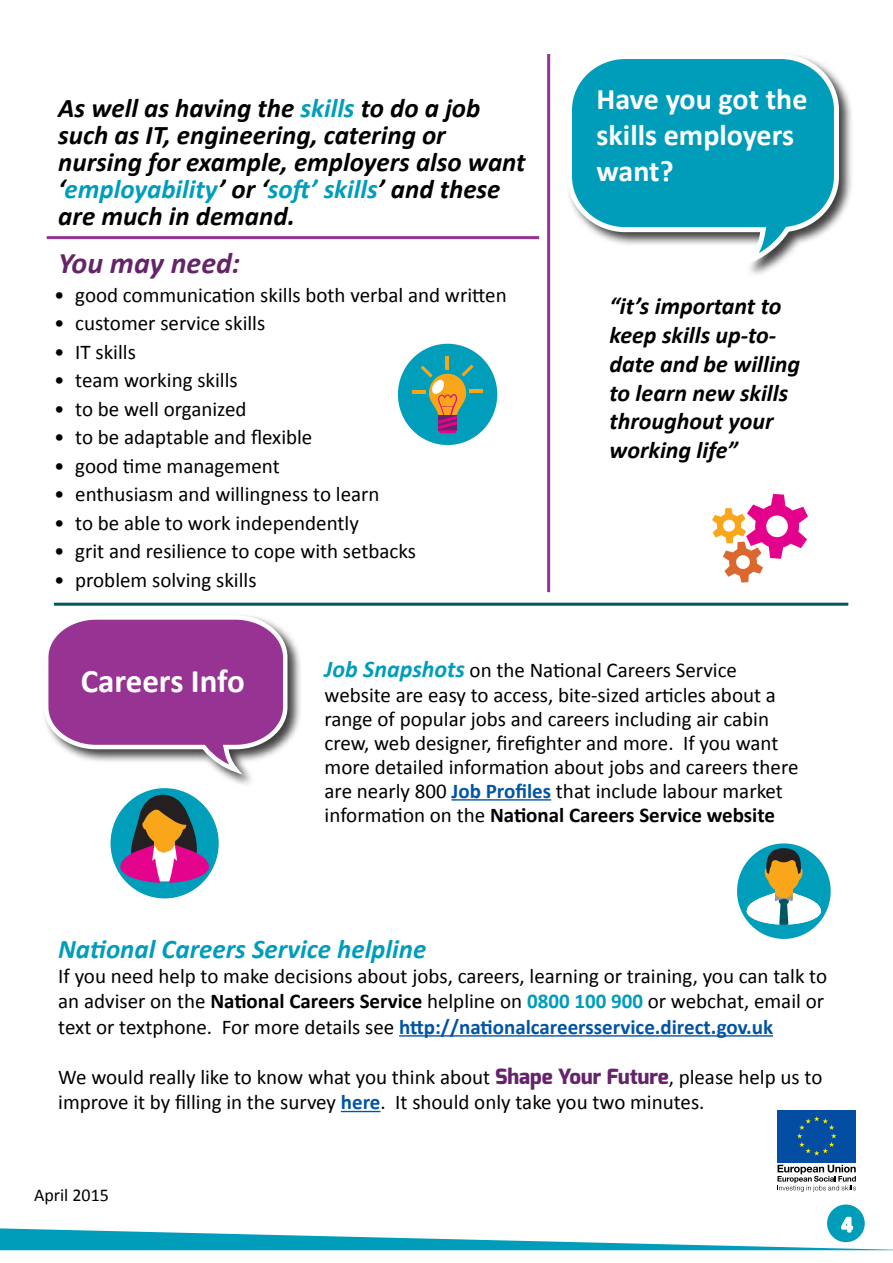
<style>
.page{position:relative;width:893px;height:1263px;background:#fff}
.page>*{position:absolute;margin:0;border:0;box-sizing:border-box;transform-origin:0 0}
.t1{font:700 33px "Calibri";color:#fff}
.t2{font:700 30px/36px "Calibri";color:#fff}
.t3{font:italic 700 30px "Calibri";color:#65246a}
.t4{font:italic 700 27px/27px "Calibri";color:#000}
.t5{font:italic 700 27px "Calibri";color:#009dbb}
.t6{font:italic 700 24px/28.8px "Calibri";color:#000}
.t7{font:700 22.5px "Calibri";color:#fff}
.t8{font:21px/24px "Calibri";color:#000}
.t9{font:18px "Calibri";color:#000}
.s1{color:#009dbb}
.s2{font-weight:700;font-style:italic;font-size:24px;color:#009dbb}
.s3{font-weight:700;color:#0054a4}
.s4{font-weight:700}
.s5{font-weight:700;color:#009dbb}
.s6{font-family:"Exo";font-weight:800;color:#65246a}
</style>
<div class="page">
<div style="left:565px;top:52px;width:288px;height:225px;background:#000;opacity:.75"></div>
<svg style="left:565px;top:52px;width:276px;height:218px"></svg>
<hr style="left:47px;top:236px;width:492px;height:3px;background:#963393">
<hr style="left:547px;top:54px;width:3px;height:538px;background:#963393">
<hr style="left:54px;top:603px;width:794px;height:3px;background:#005661">
<hr style="left:451px;top:799px;width:100px;height:1px;background:#0054a4">
<hr style="left:399px;top:1035px;width:374px;height:1px;background:#0054a4">
<hr style="left:341px;top:1111px;width:39px;height:1px;background:#0054a4">
<div style="left:42px;top:613px;width:260px;height:174px;background:#000;opacity:.75"></div>
<svg style="left:42px;top:613px;width:248px;height:166px"></svg>
<svg style="left:777px;top:1165px;width:79px;height:27px"></svg>
<div style="left:777px;top:1110px;width:79px;height:52px;background:#034ea2"></div>
<svg style="left:797px;top:1116px;width:39px;height:39px"></svg>
<div style="left:827px;top:1204px;width:38px;height:38px;background:#009dbb;border-radius:50%"></div>
<svg style="left:0;top:1214px;width:893px;height:36px"></svg>
<svg style="left:712px;top:494px;width:96px;height:89px"></svg>
<div style="left:111px;top:788px;width:108px;height:110px;background:#009eba;border-radius:50%"></div>
<svg style="left:120px;top:794px;width:90px;height:89px"></svg>
<div style="left:737px;top:843px;width:94px;height:96px;background:#009eba;border-radius:50%"></div>
<svg style="left:747px;top:848px;width:74px;height:77px"></svg>
<div style="left:398px;top:344px;width:99px;height:101px;background:#009eba;border-radius:50%"></div>
<hr style="left:412px;top:391px;width:14px;height:3px;background:#faa61a">
<svg style="left:421px;top:356px;width:62px;height:77px"></svg>
<p class="t4" style="left:58px;top:94px;width:469px">As well as having the <span class="s1">skills</span> to do a job such as IT, engineering, catering or nursing for example, employers also want ‘<span class="s1">employability</span>’ or ‘<span class="s1">soft’ skills</span>’ and these are much in demand.</p>
<h2 class="t2" style="left:597px;top:81px;width:212px">Have you got the skills employers want?</h2>
<h2 class="t3" style="left:58px;top:244px;width:183px">You may need:</h2>
<p class="t8" style="left:54px;top:283px;width:454px">• good communication skills both verbal and written</p>
<p class="t8" style="left:54px;top:311px;width:213px">• customer service skills</p>
<p class="t8" style="left:54px;top:340px;width:83px">• IT skills</p>
<p class="t8" style="left:54px;top:368px;width:185px">• team working skills</p>
<p class="t8" style="left:54px;top:397px;width:194px">• to be well organized</p>
<p class="t8" style="left:54px;top:425px;width:260px">• to be adaptable and flexible</p>
<p class="t8" style="left:54px;top:454px;width:227px">• good time management</p>
<p class="t8" style="left:54px;top:482px;width:327px">• enthusiasm and willingness to learn</p>
<p class="t8" style="left:54px;top:511px;width:306px">• to be able to work independently</p>
<p class="t8" style="left:54px;top:539px;width:364px">• grit and resilience to cope with setbacks</p>
<p class="t8" style="left:54px;top:568px;width:204px">• problem solving skills</p>
<p class="t6" style="left:609px;top:292px;width:192px">“it’s important to keep skills up-to&shy;date and be willing to learn new skills throughout your working life”</p>
<h1 class="t1" style="left:81px;top:660px;width:166px">Careers Info</h1>
<p class="t8" style="left:325px;top:659px;width:475px"><span class="s2">Job Snapshots</span> on the National Careers Service website are easy to access, bite-sized articles about a range of popular jobs and careers including air cabin crew, web designer, firefighter and more. If you want more detailed information about jobs and careers there are nearly 800 <span class="s3">Job Profiles</span> that include labour market information on the <span class="s4">National Careers Service website</span></p>
<p class="t5" style="left:58px;top:932px;width:370px">National Careers Service helpline</p>
<p class="t8" style="left:58px;top:964px;width:770px;line-height:25.2px">If you need help to make decisions about jobs, careers, learning or training, you can talk to an adviser on the <span class="s4">National Careers Service</span> helpline on <span class="s5">0800 100 900</span> or webchat, email or text or textphone. For more details see <span class="s3">http://nationalcareersservice.direct.gov.uk</span></p>
<p class="t8" style="left:58px;top:1064px;width:766px;line-height:25.2px">We would really like to know what you think about <span class="s6">Shape Your Future</span>, please help us to improve it by filling in the survey <span class="s3">here</span>. It should only take you two minutes.</p>
<p class="t9" style="left:34px;top:1184px;width:76px">April 2015</p>
<p class="t7" style="left:841px;top:1210px;width:13px">4</p>
</div>
